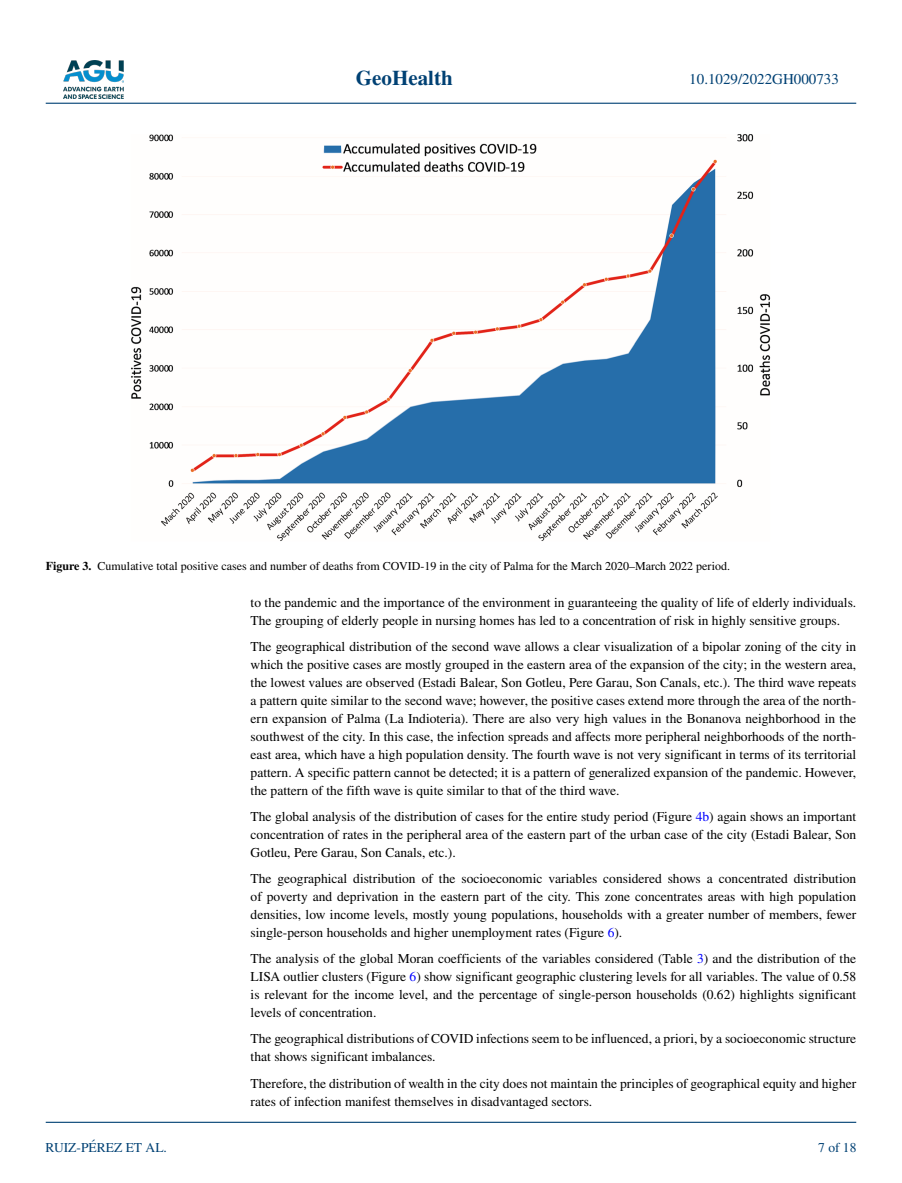
<style>
.page{position:relative;width:902px;height:1183px;background:#fff}
.page>*{position:absolute;margin:0;border:0;box-sizing:border-box;transform-origin:0 0}
.t1{font:700 21px "STIX";color:#004174}
.t2{font:15px "STIX";color:#004174}
.t3{font:13.5px/18px "STIX";color:#000;text-align:justify}
.t4{font:13.5px "STIX";color:#004174}
.t5{font:12px "STIX";color:#000}
.s1{font-weight:700}
.s2{color:#00f}
</style>
<div class="page">
<img style="left:63px;top:60px;width:60px;height:39px">
<hr style="left:46px;top:103px;width:810px;height:1px;background:#004174">
<hr style="left:46px;top:1121px;width:810px;height:1px;background:#004174">
<img style="left:131px;top:134px;width:639px;height:407px">
<h1 class="t1" style="left:356px;top:66px;width:98px">GeoHealth</h1>
<p class="t2" style="left:689px;top:69px;width:151px">10.1029/2022GH000733</p>
<p class="t5" style="left:46px;top:557px;width:685px"><span class="s1">Figure 3.</span> Cumulative total positive cases and number of deaths from COVID-19 in the city of Palma for the March 2020–March 2022 period.</p>
<p class="t4" style="left:45px;top:1138px;width:123px">RUIZ-PÉREZ ET AL.</p>
<p class="t3" style="left:250px;top:594px;width:607px">to the pandemic and the importance of the environment in guaranteeing the quality of life of elderly individuals.<br>The grouping of elderly people in nursing homes has led to a concentration of risk in highly sensitive groups.</p>
<p class="t3" style="left:250px;top:638px;width:607px">The geographical distribution of the second wave allows a clear visualization of a bipolar zoning of the city in which the positive cases are mostly grouped in the eastern area of the expansion of the city; in the western area, the lowest values are observed (Estadi Balear, Son Gotleu, Pere Garau, Son Canals, etc.). The third wave repeats a pattern quite similar to the second wave; however, the positive cases extend more through the area of the north&shy;ern expansion of Palma (La Indioteria). There are also very high values in the Bonanova neighborhood in the southwest of the city. In this case, the infection spreads and affects more peripheral neighborhoods of the north&shy;east area, which have a high population density. The fourth wave is not very significant in terms of its territorial pattern. A specific pattern cannot be detected; it is a pattern of generalized expansion of the pandemic. However, the pattern of the fifth wave is quite similar to that of the third wave.</p>
<p class="t3" style="left:250px;top:808px;width:607px">The global analysis of the distribution of cases for the entire study period (Figure <span class="s2">4b</span>) again shows an important concentration of rates in the peripheral area of the eastern part of the urban case of the city (Estadi Balear, Son Gotleu, Pere Garau, Son Canals, etc.).</p>
<p class="t3" style="left:250px;top:870px;width:607px">The geographical distribution of the socioeconomic variables considered shows a concentrated distribution of poverty and deprivation in the eastern part of the city. This zone concentrates areas with high population densities, low income levels, mostly young populations, households with a greater number of members, fewer single-person households and higher unemployment rates (Figure <span class="s2">6</span>).</p>
<p class="t3" style="left:250px;top:950px;width:607px">The analysis of the global Moran coefficients of the variables considered (Table <span class="s2">3</span>) and the distribution of the LISA outlier clusters (Figure <span class="s2">6</span>) show significant geographic clustering levels for all variables. The value of 0.58 is relevant for the income level, and the percentage of single-person households (0.62) highlights significant levels of concentration.</p>
<p class="t3" style="left:250px;top:1030px;width:607px">The geographical distributions of COVID infections seem to be influenced, a priori, by a socioeconomic structure that shows significant imbalances.</p>
<p class="t3" style="left:250px;top:1075px;width:607px">Therefore, the distribution of wealth in the city does not maintain the principles of geographical equity and higher rates of infection manifest themselves in disadvantaged sectors.</p>
<p class="t4" style="left:818px;top:1138px;width:40px">7 of 18</p>
</div>
